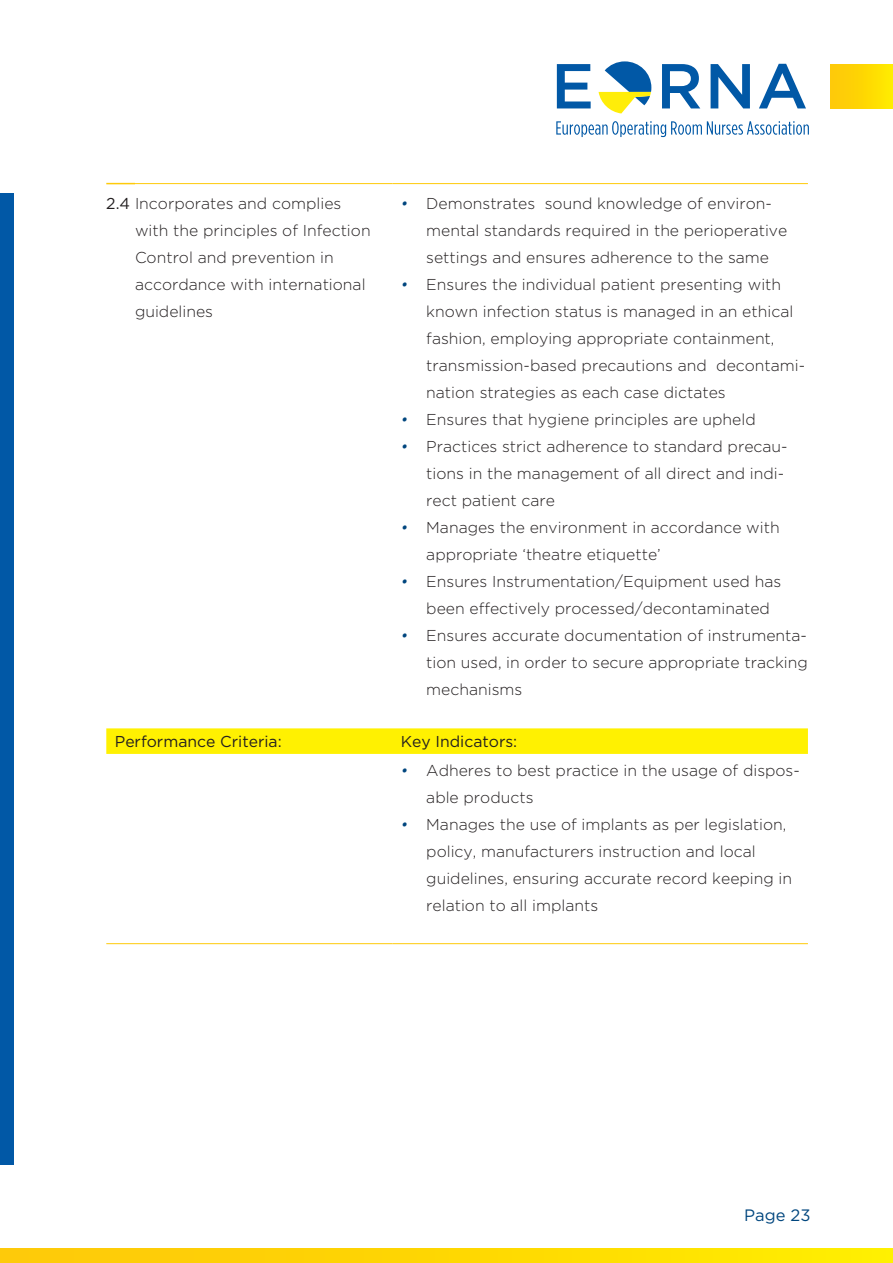
<style>
.page{position:relative;width:893px;height:1263px;background:#fff}
.page>*{position:absolute;margin:0;border:0;box-sizing:border-box;transform-origin:0 0}
.t1{font:16.5px "Gotham";color:#00467e}
.Header_3{font:300 15.75px/27px "Gotham";color:#231f20}
.Header_3-2{font:15.75px "Gotham";color:#231f20}
.s1{font-weight:400}
.s2{font-style:italic;color:#00467e}
</style>
<div class="page">
<div style="left:831px;top:64px;width:62px;height:45px;background:linear-gradient(to right,#fec609,#ffea00)"></div>
<svg style="left:0;top:1248px;width:893px;height:15px;background:#fed903"></svg>
<div style="left:0;top:193px;width:14px;height:972px;background:#0158a6"></div>
<svg style="left:556px;top:121px;width:253px;height:16px"></svg>
<svg style="left:557px;top:64px;width:34px;height:44px"></svg>
<svg style="left:662px;top:64px;width:38px;height:44px"></svg>
<svg style="left:711px;top:64px;width:39px;height:44px"></svg>
<svg style="left:759px;top:64px;width:47px;height:44px"></svg>
<svg style="left:599px;top:61px;width:52px;height:52px"></svg>
<svg style="left:106px;top:728px;width:702px;height:26px;background:#fff105"></svg>
<svg style="left:106px;top:183px;width:29px;height:1px"></svg>
<hr style="left:135px;top:183px;width:257px;height:1px;background:#feca0a">
<hr style="left:392px;top:183px;width:416px;height:1px;background:#feca0a">
<svg style="left:106px;top:943px;width:29px;height:1px"></svg>
<hr style="left:135px;top:943px;width:257px;height:1px;background:#feca0a">
<hr style="left:392px;top:943px;width:416px;height:1px;background:#feca0a">
<p class="Header_3" style="left:106px;top:189px;width:237px"><span class="s1">2.4</span> Incorporates and complies</p>
<p class="Header_3" style="left:135px;top:216px;width:237px">with the principles of Infection<br>Control and prevention in accordance with international guidelines</p>
<p class="Header_3" style="left:426px;top:189px;width:363px;text-indent:-26px"><span class="s2">•</span> Demonstrates sound knowledge of environ&shy;mental standards required in the perioperative settings and ensures adherence to the same</p>
<p class="Header_3" style="left:426px;top:270px;width:380px;text-indent:-26px"><span class="s2">•</span> Ensures the individual patient presenting with known infection status is managed in an ethical fashion, employing appropriate containment, transmission-based precautions and decontami&shy;nation strategies as each case dictates</p>
<p class="Header_3" style="left:401px;top:405px;width:357px"><span class="s2">•</span> Ensures that hygiene principles are upheld</p>
<p class="Header_3" style="left:426px;top:432px;width:363px;text-indent:-26px"><span class="s2">•</span> Practices strict adherence to standard precau&shy;tions in the management of all direct and indi&shy;rect patient care</p>
<p class="Header_3" style="left:426px;top:513px;width:355px;text-indent:-26px"><span class="s2">•</span> Manages the environment in accordance with appropriate ‘theatre etiquette’</p>
<p class="Header_3" style="left:426px;top:567px;width:356px;text-indent:-26px"><span class="s2">•</span> Ensures Instrumentation/Equipment used has been effectively processed/decontaminated</p>
<p class="Header_3" style="left:426px;top:621px;width:383px;text-align:justify;text-indent:-26px"><span class="s2">•</span> Ensures accurate documentation of instrumenta&shy;tion used, in order to secure appropriate tracking mechanisms</p>
<p class="Header_3-2" style="left:115px;top:733px;width:168px">Performance Criteria:</p>
<p class="Header_3-2" style="left:401px;top:733px;width:118px">Key Indicators:</p>
<p class="Header_3" style="left:426px;top:756px;width:375px;text-indent:-26px"><span class="s2">•</span> Adheres to best practice in the usage of dispos&shy;able products</p>
<p class="Header_3" style="left:426px;top:810px;width:367px;text-indent:-26px"><span class="s2">•</span> Manages the use of implants as per legislation, policy, manufacturers instruction and local guidelines, ensuring accurate record keeping in relation to all implants</p>
<p class="t1" style="left:744px;top:1206px;width:68px">Page 23</p>
</div>
